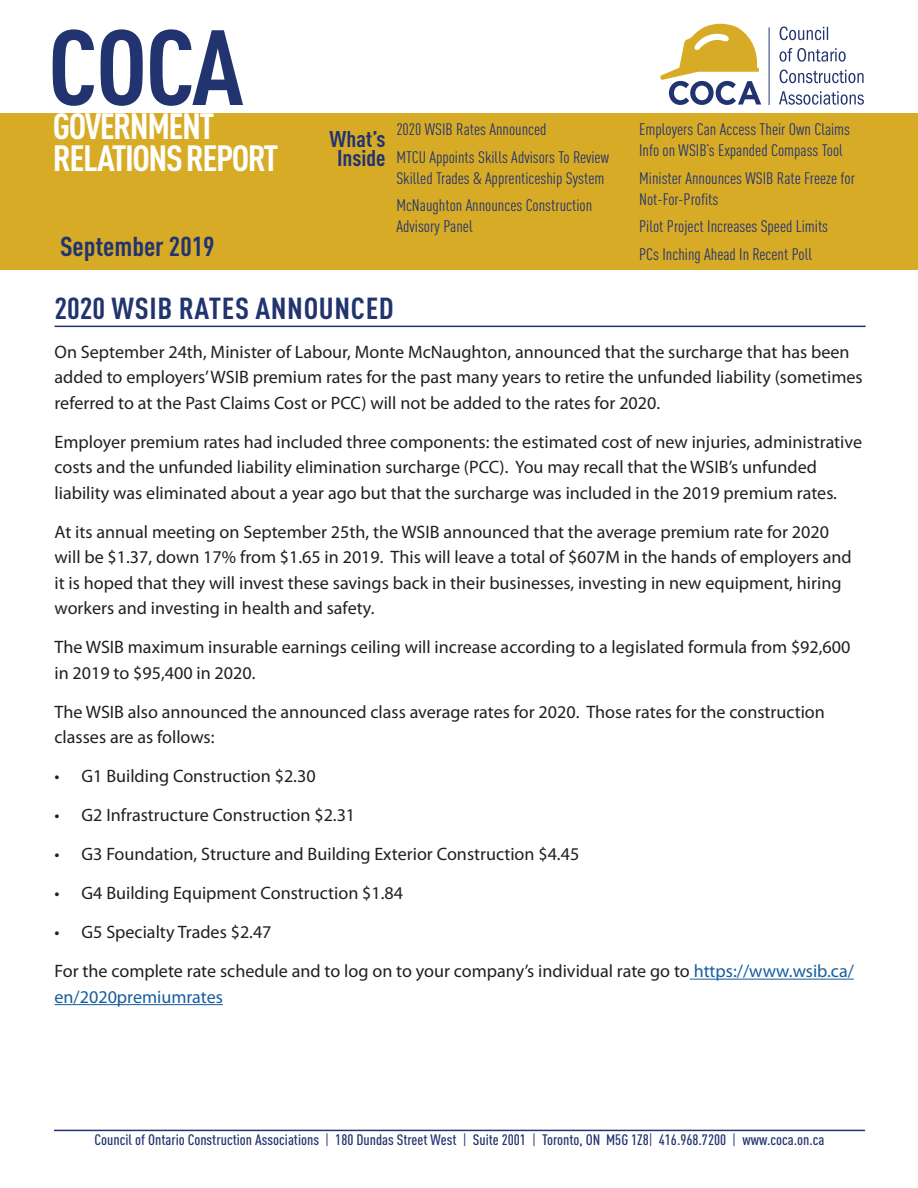
<style>
.page{position:relative;width:918px;height:1188px;background:#fff}
.page>*{position:absolute;margin:0;border:0;box-sizing:border-box;transform-origin:0 0}
.t1{font:700 condensed 105px "DIN Pro";color:#22346f;scale:1.06 1}
.t2{font:700 condensed 36px/31.5px "DIN Pro";letter-spacing:-.04em;color:#fff;scale:1.06 1}
.t3{font:700 condensed 30px "DIN Pro";letter-spacing:.02em;color:#22346f;scale:1.06 1}
.t4{font:700 condensed 27px "DIN Pro";color:#22346f;scale:1.06 1}
.t5{font:700 condensed 22.5px/19.5px "DIN Pro";color:#22346f;text-align:center;scale:1.06 1}
.t6{font:18px/25.5px "Myriad Pro";color:#231f20}
.t7{font:18px "Myriad Pro";color:#175d9e}
.t8{font:condensed 16.5px/27.8px "DIN Pro";color:#22346f;scale:1.06 1}
.t9{font:500 condensed 15px "DIN Pro";color:#22346f;scale:1.06 1}
.s1{color:#175d9e}
.s2{font-weight:400}
</style>
<div class="page">
<div style="left:0;top:113px;width:918px;height:157px;background:#d8ab27"></div>
<hr style="left:54px;top:1130px;width:811px;height:1px;background:#22346f">
<hr style="left:769px;top:27px;width:1px;height:78px;background:#22346f">
<svg style="left:660px;top:24px;width:101px;height:81px"></svg>
<svg style="left:779px;top:91px;width:85px;height:14px"></svg>
<svg style="left:780px;top:69px;width:84px;height:14px"></svg>
<svg style="left:780px;top:48px;width:66px;height:14px"></svg>
<svg style="left:780px;top:26px;width:48px;height:14px"></svg>
<hr style="left:55px;top:326px;width:811px;height:1px;background:#22346f">
<hr style="left:690px;top:979px;width:164px;height:1px;background:#175d9e">
<hr style="left:55px;top:1004px;width:168px;height:1px;background:#175d9e">
<h1 class="t1" style="left:48px;top:-12px;width:186px">COCA</h1>
<h2 class="t2" style="left:53px;top:107px;width:214px">GOVERNMENT<br>RELATIONS REPORT</h2>
<h3 class="t4" style="left:60px;top:226px;width:147px">September 2019</h3>
<p class="t5" style="left:330px;top:127px;width:54px">What’s<br>Inside</p>
<p class="t8" style="left:396px;top:114px;width:202px">2020 WSIB Rates Announced<br>MTCU Appoints Skills Advisors To Review</p>
<p class="t8" style="left:396px;top:163px;width:198px">Skilled Trades &amp; Apprenticeship System<br>McNaughton Announces Construction</p>
<p class="t8" style="left:396px;top:211px;width:74px">Advisory Panel</p>
<p class="t8" style="left:639px;top:117px;width:200px;line-height:21px">Employers Can Access Their Own Claims<br>Info on WSIB’s Expanded Compass Tool</p>
<p class="t8" style="left:639px;top:166px;width:205px;line-height:21px">Minister Announces WSIB Rate Freeze for<br>Not-For-Profits</p>
<p class="t8" style="left:639px;top:211px;width:180px">Pilot Project Increases Speed Limits<br>PCs Inching Ahead In Recent Poll</p>
<h3 class="t3" style="left:55px;top:286px;width:322px">2020 WSIB RATES ANNOUNCED</h3>
<p class="t6" style="left:55px;top:339px;width:810px">On September 24th, Minister of Labour, Monte McNaughton, announced that the surcharge that has been added to employers’ WSIB premium rates for the past many years to retire the unfunded liability (sometimes referred to at the Past Claims Cost or PCC) will not be added to the rates for 2020.</p>
<p class="t6" style="left:55px;top:429px;width:809px">Employer premium rates had included three components: the estimated cost of new injuries, administrative costs and the unfunded liability elimination surcharge (PCC). You may recall that the WSIB’s unfunded liability was eliminated about a year ago but that the surcharge was included in the 2019 premium rates.</p>
<p class="t6" style="left:55px;top:519px;width:799px">At its annual meeting on September 25th, the WSIB announced that the average premium rate for 2020 will be $1.37, down 17% from $1.65 in 2019. This will leave a total of $607M in the hands of employers and it is hoped that they will invest these savings back in their businesses, investing in new equipment, hiring workers and investing in health and safety.</p>
<p class="t6" style="left:55px;top:634px;width:797px">The WSIB maximum insurable earnings ceiling will increase according to a legislated formula from $92,600 in 2019 to $95,400 in 2020.</p>
<p class="t6" style="left:55px;top:699px;width:772px">The WSIB also announced the announced class average rates for 2020. Those rates for the construction classes are as follows:</p>
<p class="t6" style="left:55px;top:763px;width:263px">• G1 Building Construction $2.30</p>
<p class="t6" style="left:55px;top:802px;width:302px">• G2 Infrastructure Construction $2.31</p>
<p class="t6" style="left:55px;top:841px;width:526px">• G3 Foundation, Structure and Building Exterior Construction $4.45</p>
<p class="t6" style="left:55px;top:880px;width:350px">• G4 Building Equipment Construction $1.84</p>
<p class="t6" style="left:55px;top:913px;width:801px;line-height:39px">• G5 Specialty Trades $2.47<br>For the complete rate schedule and to log on to your company’s individual rate go to <span class="s1">https://www.wsib.ca/</span></p>
<p class="t7" style="left:55px;top:986px;width:170px">en/2020premiumrates</p>
<p class="t9" style="left:95px;top:1128px;width:690px">Council of Ontario Construction Associations <span class="s2">|</span> 180 Dundas Street West <span class="s2">|</span> Suite 2001 <span class="s2">|</span> Toronto, ON M5G 1Z8<span class="s2">|</span> 416.968.7200 <span class="s2">|</span> www.coca.on.ca</p>
</div>
